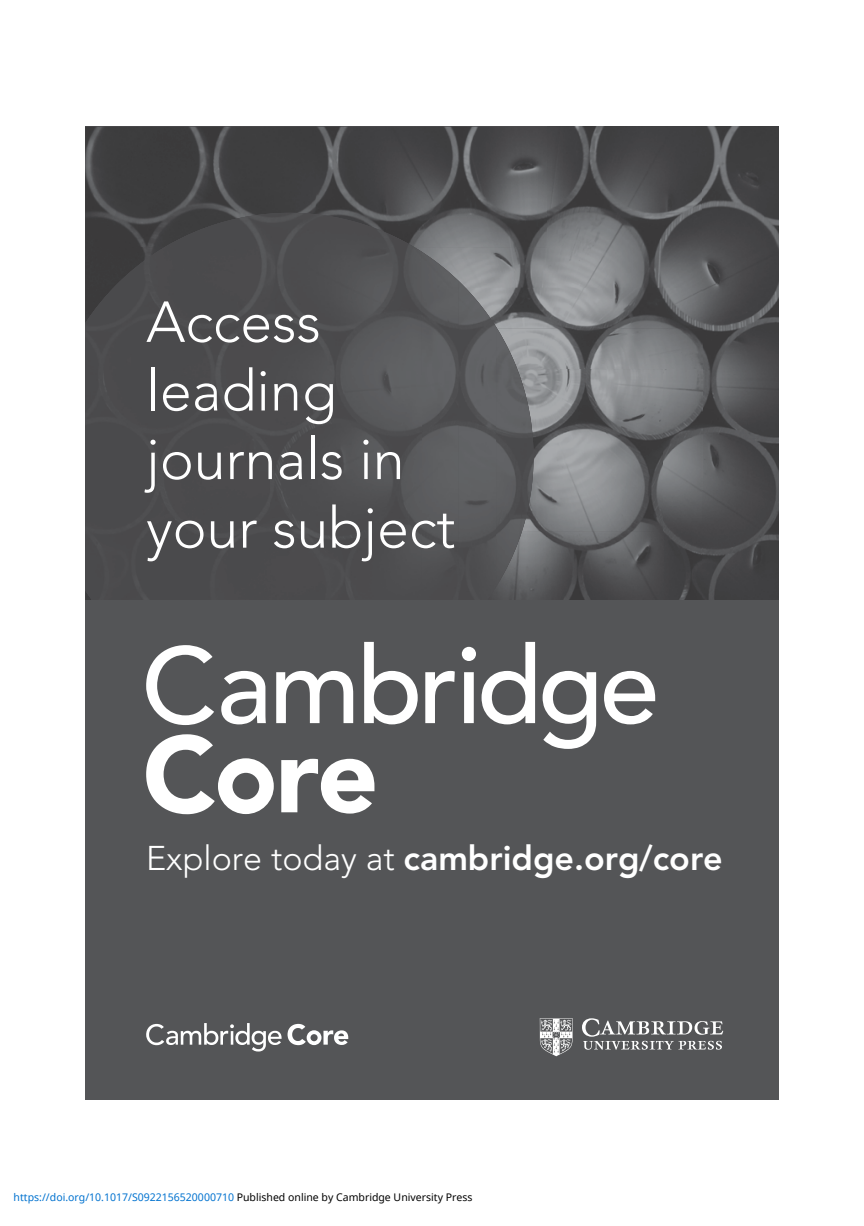
<style>
.page{position:relative;width:864px;height:1226px;background:#fff}
.page>*{position:absolute;margin:0;border:0;box-sizing:border-box;transform-origin:0 0}
.t1{font:300 57.05px/68.6px "Avenir";color:#fff}
.t2{font:800 33.95px "Avenir";color:#fff}
.t3{font:10.5px "Noto Sans";color:#0172cf}
.s1{font-weight:300}
.s2{color:#000}
</style>
<div class="page">
<img style="left:85px;top:127px;width:462px;height:120px">
<img style="left:547px;top:127px;width:155px;height:160px">
<img style="left:702px;top:127px;width:76px;height:473px">
<img style="left:533px;top:247px;width:14px;height:40px">
<img style="left:533px;top:287px;width:169px;height:41px">
<img style="left:533px;top:328px;width:169px;height:41px">
<img style="left:533px;top:369px;width:130px;height:162px">
<img style="left:663px;top:369px;width:39px;height:231px">
<img style="left:533px;top:531px;width:130px;height:69px">
<svg style="left:85px;top:213px;width:448px;height:387px;background:#626365"></svg>
<img style="left:121px;top:213px;width:300px;height:387px">
<div style="left:85px;top:280px;width:36px;height:320px;background:#4a4a4c"></div>
<img style="left:458px;top:281px;width:38px;height:319px">
<img style="left:496px;top:454px;width:37px;height:133px">
<div style="left:85px;top:600px;width:693px;height:499px;background:#545557"></div>
<svg style="left:539px;top:1018px;width:184px;height:38px"></svg>
<svg style="left:146px;top:645px;width:68px;height:80px"></svg>
<svg style="left:221px;top:671px;width:45px;height:53px"></svg>
<svg style="left:276px;top:671px;width:77px;height:52px"></svg>
<svg style="left:364px;top:642px;width:53px;height:82px"></svg>
<svg style="left:425px;top:671px;width:29px;height:52px"></svg>
<svg style="left:461px;top:642px;width:74px;height:82px"></svg>
<svg style="left:542px;top:671px;width:54px;height:77px"></svg>
<svg style="left:604px;top:671px;width:51px;height:53px"></svg>
<svg style="left:146px;top:734px;width:128px;height:80px"></svg>
<svg style="left:281px;top:758px;width:93px;height:55px"></svg>
<svg style="left:146px;top:1023px;width:135px;height:28px"></svg>
<svg style="left:287px;top:1023px;width:61px;height:22px"></svg>
<h1 class="t1" style="left:146px;top:288px;width:310px">Access leading journals in your subject</h1>
<h2 class="t2" style="left:146px;top:838px;width:578px"><span class="s1">Explore today at</span> cambridge.org/core</h2>
<p class="t3" style="left:14px;top:1189px;width:460px">https://doi.org/10.1017/S0922156520000710 <span class="s2">Published online by Cambridge University Press</span></p>
</div>
